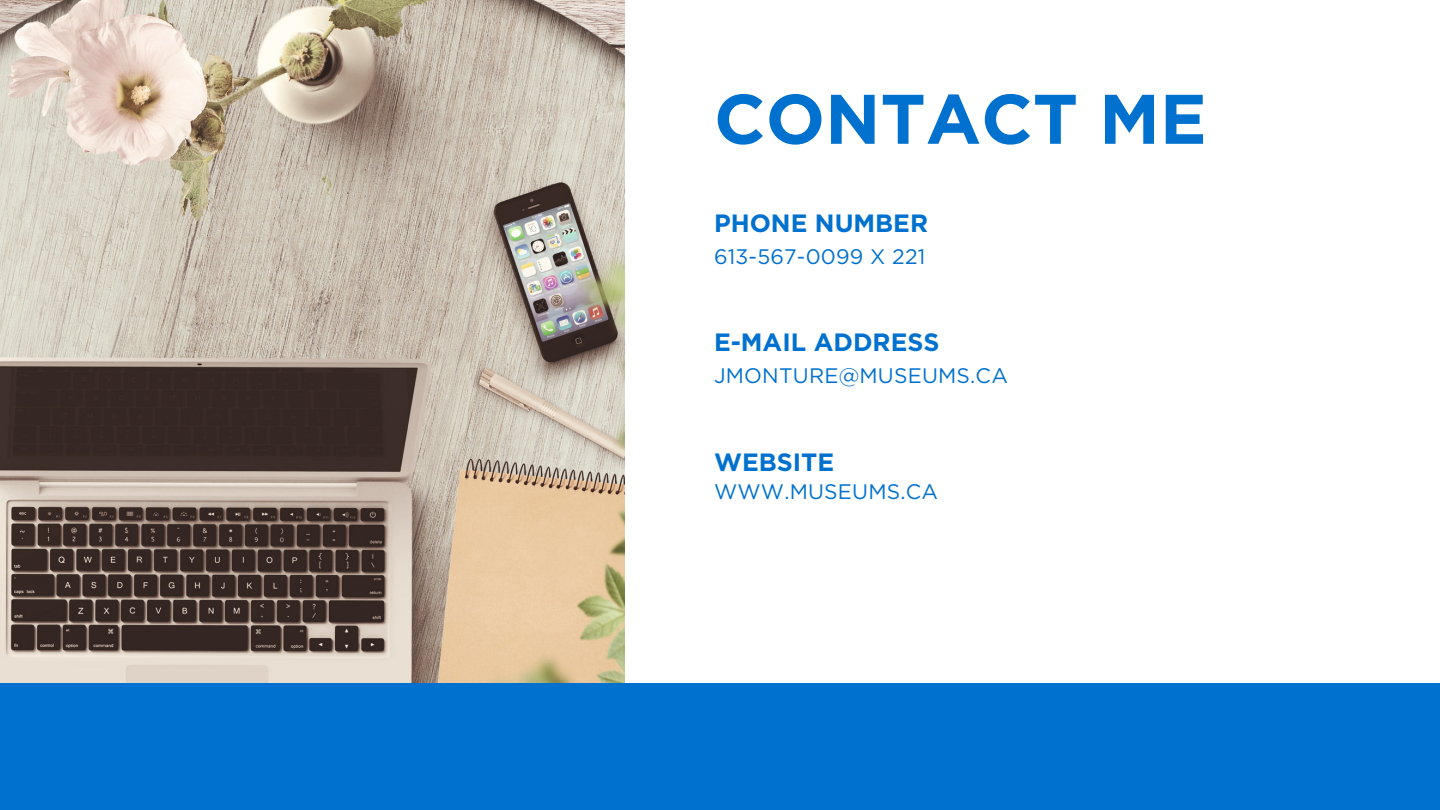
<style>
.page{position:relative;width:1440px;height:810px;background:#fff}
.page>*{position:absolute;margin:0;border:0;box-sizing:border-box;transform-origin:0 0}
.t1{font:700 70px "Gotham";color:#0071ce}
.t2{font:700 25px "Gotham";color:#0071ce}
.t3{font:21px "Gotham";letter-spacing:.01em;color:#0071ce}
</style>
<div class="page">
<img style="left:0;top:0;width:625px;height:684px">
<div style="left:0;top:684px;width:1440px;height:126px;background:#0071ce"></div>
<p class="t1" style="left:714px;top:88px;width:494px">CONTACT ME</p>
<p class="t2" style="left:714px;top:212px;width:216px">PHONE NUMBER</p>
<p class="t3" style="left:714px;top:247px;width:213px">613-567-0099 X 221</p>
<p class="t2" style="left:714px;top:331px;width:227px">E-MAIL ADDRESS</p>
<p class="t3" style="left:714px;top:367px;width:295px">JMONTURE@MUSEUMS.CA</p>
<p class="t2" style="left:714px;top:451px;width:122px">WEBSITE</p>
<p class="t3" style="left:714px;top:482px;width:226px">WWW.MUSEUMS.CA</p>
</div>
